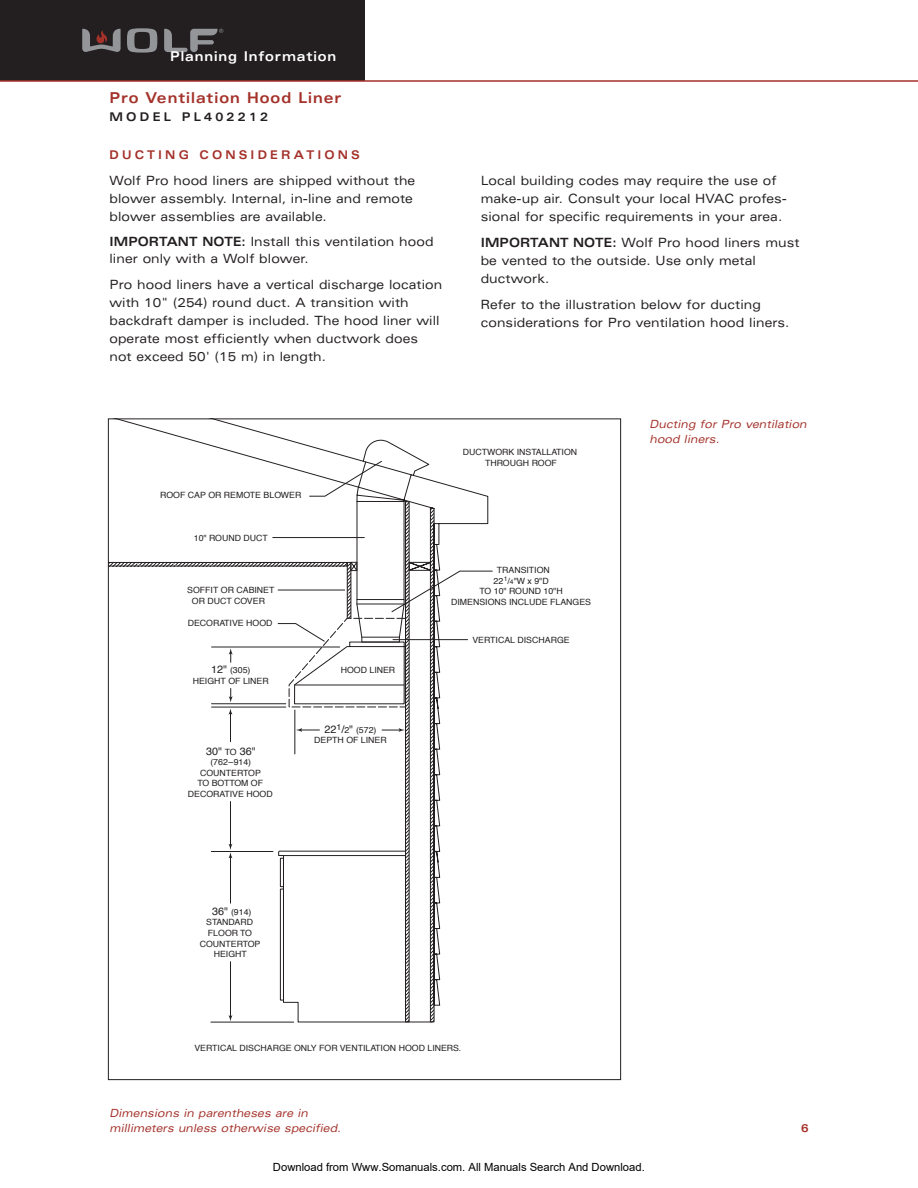
<style>
.page{position:relative;width:918px;height:1188px;background:#fff}
.page>*{position:absolute;margin:0;border:0;box-sizing:border-box;transform-origin:0 0}
.t1{font:700 expanded 15px "Univers";letter-spacing:.075em;color:#a4312a;scale:.88 1}
.t2{font:700 expanded 13.5px "Univers";letter-spacing:.075em;color:#fff;scale:.88 1}
.t3{font:expanded 12.75px/18px "Univers";letter-spacing:.005em;color:#231f20;scale:.9 1}
.t4{font:700 expanded 12px "Univers";letter-spacing:.295em;color:#a4312a;scale:.88 1}
.t5{font:700 expanded 12px "Univers";letter-spacing:.295em;color:#231f20;scale:.9 1}
.t6{font:italic expanded 11.25px/15px "Univers";color:#a4312a;scale:.9 1}
.t7{font:11.25px "Arial";color:#000}
.t8{font:700 expanded 11.25px "Univers";color:#a4312a;scale:.9 1}
.t9{font:10.5px "Helvetica";color:#231f20}
.t10{font:8.55px/10.5px "Helvetica";color:#231f20;text-align:center}
.s1{font-weight:700}
.s2{font-size:10.5px}
.s3{font-size:8.55px}
.s4{font-size:6.6px}
</style>
<div class="page">
<div style="left:0;top:0;width:364px;height:81px;background:#231f20"></div>
<svg style="left:127px;top:28px;width:30px;height:25px"></svg>
<svg style="left:82px;top:29px;width:39px;height:23px"></svg>
<svg style="left:164px;top:29px;width:59px;height:23px"></svg>
<hr style="left:0;top:80px;width:918px;height:2px;background:#a4312a">
<svg style="left:110px;top:461px;width:383px;height:562px"></svg>
<hr style="left:230px;top:857px;width:1px;height:46px;background:#231f20">
<hr style="left:211px;top:851px;width:62px;height:1px;background:#231f20">
<hr style="left:211px;top:1022px;width:83px;height:1px;background:#231f20">
<p class="t2" style="left:170px;top:51px;width:190px">Planning Information</p>
<p class="t1" style="left:110px;top:92px;width:265px">Pro Ventilation Hood Liner</p>
<p class="t5" style="left:110px;top:112px;width:178px">MODEL PL402212</p>
<p class="t4" style="left:110px;top:150px;width:286px">DUCTING CONSIDERATIONS</p>
<p class="t3" style="left:110px;top:172px;width:341px">Wolf Pro hood liners are shipped without the blower assembly. Internal, in-line and remote blower assemblies are available.</p>
<p class="t3" style="left:110px;top:234px;width:362px;line-height:17.2px"><span class="s1">IMPORTANT NOTE:</span> Install this ventilation hood liner only with a Wolf blower.</p>
<p class="t3" style="left:110px;top:277px;width:371px">Pro hood liners have a vertical discharge location with 10" (254) round duct. A transition with backdraft damper is included. The hood liner will operate most efficiently when ductwork does not exceed 50' (15 m) in length.</p>
<p class="t3" style="left:481px;top:172px;width:342px">Local building codes may require the use of make-up air. Consult your local HVAC profes&shy;sional for specific requirements in your area.</p>
<p class="t3" style="left:481px;top:234px;width:356px"><span class="s1">IMPORTANT NOTE:</span> Wolf Pro hood liners must be vented to the outside. Use only metal ductwork.</p>
<p class="t3" style="left:481px;top:297px;width:345px">Refer to the illustration below for ducting considerations for Pro ventilation hood liners.</p>
<p class="t10" style="left:160px;top:491px;width:143px">ROOF CAP OR REMOTE BLOWER</p>
<p class="t10" style="left:194px;top:533px;width:76px">10" ROUND DUCT</p>
<p class="t10" style="left:187px;top:586px;width:89px">SOFFIT OR CABINET<br>OR DUCT COVER</p>
<p class="t10" style="left:188px;top:618px;width:86px">DECORATIVE HOOD</p>
<p class="t10" style="left:193px;top:666px;width:78px"><span class="s2">12"</span> (305)<br>HEIGHT OF LINER</p>
<p class="t10" style="left:341px;top:666px;width:56px">HOOD LINER</p>
<p class="t9" style="left:206px;top:747px;width:51px">30" <span class="s3">TO</span> 36"</p>
<p class="t10" style="left:188px;top:758px;width:86px">(762–914)<br>COUNTERTOP<br>TO BOTTOM OF<br>DECORATIVE HOOD</p>
<p class="t10" style="left:314px;top:725px;width:74px"><span class="s2">22</span>1<span class="s2">/</span>2<span class="s2">"</span> (572)<br>DEPTH OF LINER</p>
<p class="t10" style="left:463px;top:447px;width:116px">DUCTWORK INSTALLATION<br>THROUGH ROOF</p>
<p class="t10" style="left:451px;top:566px;width:141px">TRANSITION<br>22<sup>1</sup>/<span class="s4">4</span>"W x 9"D<br>TO 10" ROUND 10"H<br>DIMENSIONS INCLUDE FLANGES</p>
<p class="t10" style="left:472px;top:636px;width:99px">VERTICAL DISCHARGE</p>
<p class="t6" style="left:649px;top:418px;width:178px">Ducting for Pro ventilation hood liners.</p>
<p class="t10" style="left:200px;top:907px;width:62px"><span class="s2">36"</span> (914)<br>STANDARD<br>FLOOR TO<br>COUNTERTOP<br>HEIGHT</p>
<p class="t10" style="left:194px;top:1044px;width:268px">VERTICAL DISCHARGE ONLY FOR VENTILATION HOOD LINERS.</p>
<p class="t6" style="left:109px;top:1106px;width:261px">Dimensions in parentheses are in millimeters unless otherwise specified.</p>
<p class="t7" style="left:273px;top:1160px;width:373px">Download from Www.Somanuals.com. All Manuals Search And Download.</p>
<p class="t8" style="left:801px;top:1123px;width:10px">6</p>
</div>
